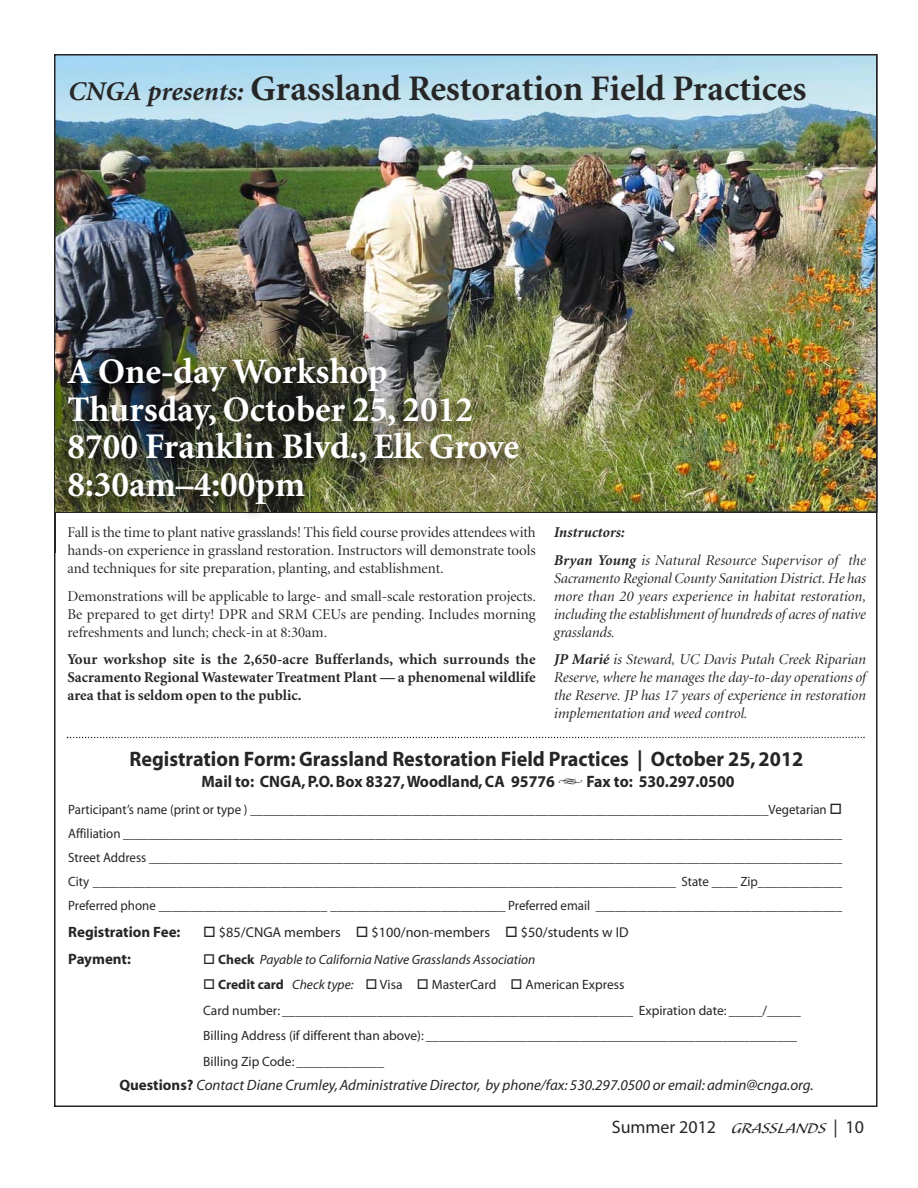
<style>
.page{position:relative;width:918px;height:1188px;background:#fff}
.page>*{position:absolute;margin:0;border:0;box-sizing:border-box;transform-origin:0 0}
.t1{font:700 36px/37.5px "Minion";color:#fff}
.t2{font:700 36px "Minion";color:#272627}
.t3{font:700 21px "Myriad";color:#272627;scale:.96 1}
.t4{font:18px "Myriad";color:#272627}
.t5{font:700 16.5px "Myriad";color:#272627;scale:.96 1}
.t6{font:15px/18px "Minion Display";color:#272627;text-align:justify}
.t7{font:italic 15px/18px "Minion Display";color:#272627;text-align:justify}
.t8{font:700 15px/18px "Minion";color:#272627;text-align:justify}
.t9{font:italic 15px "Myriad";color:#272627}
.t10{font:700 15px "Myriad";color:#272627}
.t11{font:italic 700 15px "Minion";color:#272627}
.t12{font:14.25px "Myriad";color:#272627}
.t13{font:13.5px/24px "Myriad";color:#272627;scale:.96 1}
.t14{font:13.5px/25.5px "Myriad";color:#272627}
.t15{font:italic 13.5px/25.5px "Myriad";color:#272627}
.s1{font-style:italic;font-size:27px}
.s2{font-family:"Minion";font-weight:700}
.s3{font-family:"Type Embellishments One Let Plain";font-weight:400}
.s4{font-weight:700;font-style:normal}
.s5{font-family:"Alexa Std"}
</style>
<div class="page">
<svg style="left:67px;top:737px;width:798px;height:1px"></svg>
<img style="left:57px;top:57px;width:818px;height:453px">
<img style="left:54px;top:348px;width:529px;height:204px">
<h1 class="t2" style="left:67px;top:74px;width:740px"><span class="s1">CNGA presents:</span> Grassland Restoration Field Practices</h1>
<h1 class="t1" style="left:67px;top:356px;width:453px">A One-day Workshop<br>Thursday, October 25, 2012<br>8700 Franklin Blvd., Elk Grove<br>8:30am–4:00pm</h1>
<p class="t6" style="left:67px;top:525px;width:470px">Fall is the time to plant native grasslands! This field course provides attendees with hands-on experience in grassland restoration. Instructors will demonstrate tools and techniques for site preparation, planting, and establishment.</p>
<p class="t6" style="left:67px;top:588px;width:470px">Demonstrations will be applicable to large- and small-scale restoration projects.<br>Be prepared to get dirty! DPR and SRM CEUs are pending. Includes morning refreshments and lunch; check-in at 8:30am.</p>
<p class="t8" style="left:67px;top:652px;width:470px">Your workshop site is the 2,650-acre Bufferlands, which surrounds the Sacramento Regional Wastewater Treatment Plant — a phenomenal wildlife area that is seldom open to the public.</p>
<p class="t11" style="left:553px;top:527px;width:72px">Instructors:</p>
<p class="t7" style="left:553px;top:552px;width:314px"><span class="s2">Bryan Young</span> is Natural Resource Supervisor of the Sacramento Regional County Sanitation District. He has more than 20 years experience in habitat restoration, including the establishment of hundreds of acres of native grasslands.</p>
<p class="t7" style="left:553px;top:652px;width:313px"><span class="s2">JP Marié</span> is Steward, UC Davis Putah Creek Riparian Reserve, where he manages the day-to-day operations of the Reserve. JP has 17 years of experience in restoration implementation and weed control.</p>
<h2 class="t3" style="left:130px;top:751px;width:703px">Registration Form: Grassland Restoration Field Practices | October 25, 2012</h2>
<p class="t5" style="left:202px;top:775px;width:557px">Mail to: CNGA, P.O. Box 8327, Woodland, CA 95776 <span class="s3">-</span> Fax to: 530.297.0500</p>
<p class="t13" style="left:68px;top:798px;width:808px">Participant’s name (print or type ) ________________________________________________________________________________Vegetarian Affiliation _______________________________________________________________________________________________________________ Street Address ___________________________________________________________________________________________________________ City __________________________________________________________________________________________ State ____ Zip_____________ Preferred phone __________________________ ___________________________ Preferred email ______________________________________</p>
<p class="t10" style="left:68px;top:926px;width:114px">Registration Fee:</p>
<p class="t12" style="left:219px;top:927px;width:123px">$85/CNGA members</p>
<p class="t12" style="left:372px;top:927px;width:120px">$100/non-members</p>
<p class="t12" style="left:521px;top:927px;width:109px">$50/students w ID</p>
<p class="t10" style="left:68px;top:953px;width:64px">Payment:</p>
<p class="t15" style="left:218px;top:948px;width:319px"><span class="s4">Check</span> Payable to California Native Grasslands Association<br><span class="s4">Credit card</span> Check type:</p>
<p class="t14" style="left:380px;top:973px;width:24px">Visa</p>
<p class="t14" style="left:432px;top:973px;width:66px">MasterCard</p>
<p class="t14" style="left:203px;top:973px;width:599px;text-indent:322px">American Express<br>Card number: ____________________________________________________ Expiration date: _____/_____ Billing Address (if different than above): _______________________________________________________ Billing Zip Code: _____________</p>
<p class="t9" style="left:119px;top:1079px;width:696px"><span class="s4">Questions?</span> Contact Diane Crumley, Administrative Director, by phone/fax: 530.297.0500 or email: admin@cnga.org.</p>
<h3 class="t4" style="left:612px;top:1121px;width:254px">Summer 2012 <span class="s5">GRASSLANDS</span> | 10</h3>
</div>
